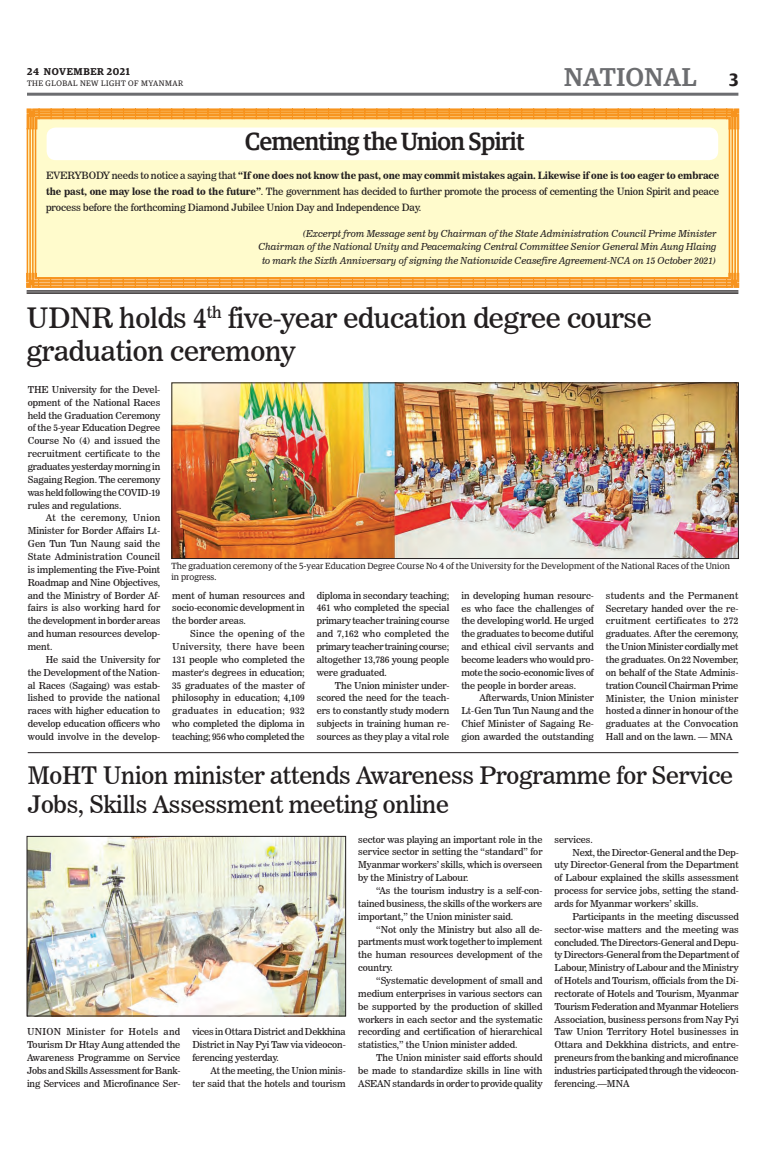
<style>
.page{position:relative;width:773px;height:1152px;background:#fff}
.page>*{position:absolute;margin:0;border:0;box-sizing:border-box;transform-origin:0 0}
.t1{font:28px/33.6px "News 706 BT Roman C";letter-spacing:-.01em;color:#231f20}
.t2{font:500 26px "Guardian Egyp";color:#6c6d70}
.t3{font:500 25px "Guardian Egyp";letter-spacing:-.02em;color:#231f20;scale:.96 1}
.t4{font:24px/28.8px "News 706 BT Roman C";letter-spacing:-.01em;color:#231f20}
.t5{font:10px/16px "News 706 BT Roman C";letter-spacing:-.01em;color:#231f20}
.t6{font:10px "News 706 BT Bold C";letter-spacing:-.01em;color:#231f20}
.t7{font:600 10px "Guardian Egyp";letter-spacing:.06em;color:#231f20}
.t8{font:9.5px/12.9px "News 706 BT Roman C";letter-spacing:-.005em;color:#231f20;text-align:justify}
.t9{font:9.5px/13.4px "News 706 BT Italic C";color:#231f20;text-align:right}
.t10{font:9.5px "News 706 BT Roman C";letter-spacing:-.025em;color:#231f20}
.t11{font:9px/10.8px "Guardian Egyp";letter-spacing:.01em;color:#231f20}
.t12{font:8px "Guardian Egyp";letter-spacing:.06em;color:#231f20}
.s1{font-weight:600;font-size:18px;color:#231f20}
.s2{font-family:"News 706 BT Roman C"}
.s3{font-family:"News 706 BT Bold C"}
</style>
<div class="page">
<hr style="left:27px;top:93px;width:711px;height:3px;background:#6c6d70">
<hr style="left:27px;top:291px;width:711px;height:1px;background:#231f20">
<hr style="left:27px;top:292px;width:711px;height:1px;background:#231f20">
<hr style="left:27px;top:293px;width:711px;height:1px;background:#231f20">
<div style="left:27px;top:109px;width:711px;height:168px;background:#fffbcc"></div>
<div style="left:47px;top:128px;width:671px;height:32px;background:#fff;border-radius:9px"></div>
<svg style="left:27px;top:109px;width:711px;height:20px"></svg>
<svg style="left:27px;top:273px;width:711px;height:14px"></svg>
<hr style="left:35px;top:128px;width:1px;height:149px;background:#f7931d">
<hr style="left:32px;top:128px;width:2px;height:149px;background:#f7931d">
<hr style="left:29px;top:128px;width:2px;height:149px;background:#f7931d">
<hr style="left:27px;top:128px;width:1px;height:149px;background:#f7931d">
<hr style="left:737px;top:129px;width:1px;height:147px;background:#f7931d">
<hr style="left:734px;top:129px;width:2px;height:147px;background:#f7931d">
<hr style="left:731px;top:129px;width:2px;height:147px;background:#f7931d">
<hr style="left:728px;top:129px;width:2px;height:147px;background:#f7931d">
<img style="left:29px;top:838px;width:315px;height:176px">
<div style="left:27px;top:836px;width:319px;height:180px;border:1px solid #231f20"></div>
<img style="left:174px;top:385px;width:562px;height:172px">
<div style="left:172px;top:383px;width:566px;height:176px;border:1px solid #231f20"></div>
<hr style="left:28px;top:752px;width:710px;height:1px;background:#231f20">
<p class="t7" style="left:27px;top:64px;width:104px">24 NOVEMBER 2021</p>
<p class="t12" style="left:27px;top:78px;width:158px">THE GLOBAL NEW LIGHT OF MYANMAR</p>
<h2 class="t2" style="left:564px;top:59px;width:176px">NATIONAL <span class="s1">3</span></h2>
<h3 class="t3" style="left:245px;top:123px;width:292px">Cementing the Union Spirit</h3>
<p class="t6" style="left:46px;top:169px;width:674px"><span class="s2">EVERYBODY needs to notice a saying that</span> “If one does not know the past, one may commit mistakes again. Likewise if one is too eager to embrace</p>
<p class="t5" style="left:46px;top:183px;width:674px"><span class="s3">the past, one may lose the road to the future”</span>. The government has decided to further promote the process of cementing the Union Spirit and peace process before the forthcoming Diamond Jubilee Union Day and Independence Day.</p>
<p class="t9" style="left:258px;top:227px;width:459px">(Excerpt from Message sent by Chairman of the State Administration Council Prime Minister<br>Chairman of the National Unity and Peacemaking Central Committee Senior General Min Aung Hlaing to mark the Sixth Anniversary of signing the Nationwide Ceasefire Agreement-NCA on 15 October 2021)</p>
<h1 class="t1" style="left:27px;top:301px;width:626px">UDNR holds 4<sup>th</sup> five-year education degree course graduation ceremony</h1>
<p class="t8" style="left:28px;top:383px;width:134px">THE University for the Devel&shy;opment of the National Races held the Graduation Ceremony of the 5-year Education Degree Course No (4) and issued the recruitment certificate to the graduates yesterday morning in Sagaing Region. The ceremony was held following the COVID-19 rules and regulations.</p>
<p class="t8" style="left:28px;top:512px;width:134px;text-indent:18px">At the ceremony, Union Minister for Border Affairs Lt-Gen Tun Tun Naung said the State Administration Council is implementing the Five-Point Roadmap and Nine Objectives, and the Ministry of Border Af&shy;fairs is also working hard for the development in border areas and human resources develop&shy;ment.</p>
<p class="t8" style="left:28px;top:653px;width:134px;text-indent:18px">He said the University for the Development of the Nation&shy;al Races (Sagaing) was estab&shy;lished to provide the national races with higher education to develop education officers who would involve in the develop-</p>
<p class="t11" style="left:171px;top:560px;width:560px">The graduation ceremony of the 5-year Education Degree Course No 4 of the University for the Development of the National Races of the Union in progress.</p>
<p class="t8" style="left:172px;top:589px;width:134px">ment of human resources and socio-economic development in the border areas.</p>
<p class="t8" style="left:172px;top:627px;width:134px;text-indent:18px">Since the opening of the University, there have been 131 people who completed the master's degrees in education; 35 graduates of the master of philosophy in education; 4,109 graduates in education; 932 who completed the diploma in teaching; 956 who completed the</p>
<p class="t8" style="left:317px;top:589px;width:134px">diploma in secondary teaching; 461 who completed the special primary teacher training course and 7,162 who completed the primary teacher training course; altogether 13,786 young people were graduated.</p>
<p class="t8" style="left:317px;top:679px;width:134px;text-indent:18px">The Union minister under&shy;scored the need for the teach&shy;ers to constantly study modern subjects in training human re&shy;sources as they play a vital role</p>
<p class="t8" style="left:461px;top:589px;width:134px">in developing human resourc&shy;es who face the challenges of the developing world. He urged the graduates to become dutiful and ethical civil servants and become leaders who would pro&shy;mote the socio-economic lives of the people in border areas.</p>
<p class="t8" style="left:461px;top:692px;width:134px;text-indent:18px">Afterwards, Union Minister Lt-Gen Tun Tun Naung and the Chief Minister of Sagaing Re&shy;gion awarded the outstanding</p>
<p class="t8" style="left:606px;top:589px;width:134px">students and the Permanent Secretary handed over the re&shy;cruitment certificates to 272 graduates. After the ceremony, the Union Minister cordially met the graduates. On 22 November, on behalf of the State Adminis&shy;tration Council Chairman Prime Minister, the Union minister hosted a dinner in honour of the graduates at the Convocation Hall and on the lawn. — MNA</p>
<h3 class="t4" style="left:28px;top:761px;width:706px">MoHT Union minister attends Awareness Programme for Service<br>Jobs, Skills Assessment meeting online</h3>
<p class="t8" style="left:27px;top:1025px;width:155px">UNION Minister for Hotels and Tourism Dr Htay Aung attended the Awareness Programme on Service Jobs and Skills Assessment for Bank&shy;ing Services and Microfinance Ser-</p>
<p class="t8" style="left:192px;top:1025px;width:155px">vices in Ottara District and Dekkhina District in Nay Pyi Taw via videocon&shy;ferencing yesterday.</p>
<p class="t8" style="left:192px;top:1064px;width:155px;text-align:right">At the meeting, the Union minis-<br>ter said that the hotels and tourism</p>
<p class="t8" style="left:358px;top:833px;width:186px">sector was playing an important role in the service sector in setting the “standard” for Myanmar workers’ skills, which is overseen by the Ministry of Labour.</p>
<p class="t8" style="left:358px;top:884px;width:186px;text-indent:18px">“As the tourism industry is a self-con&shy;tained business, the skills of the workers are important,” the Union minister said.</p>
<p class="t8" style="left:358px;top:923px;width:186px;text-indent:18px">“Not only the Ministry but also all de&shy;partments must work together to implement the human resources development of the country.</p>
<p class="t8" style="left:358px;top:974px;width:186px;text-indent:18px">“Systematic development of small and medium enterprises in various sectors can be supported by the production of skilled workers in each sector and the systematic recording and certification of hierarchical statistics,” the Union minister added.</p>
<p class="t8" style="left:358px;top:1051px;width:186px;text-indent:18px">The Union minister said efforts should be made to standardize skills in line with ASEAN standards in order to provide quality</p>
<p class="t8" style="left:554px;top:833px;width:40px">services.</p>
<p class="t8" style="left:572px;top:846px;width:168px">Next, the Director-General and the Dep-</p>
<p class="t8" style="left:554px;top:858px;width:186px">uty Director-General from the Department</p>
<p class="t8" style="left:554px;top:871px;width:186px">of Labour explained the skills assessment</p>
<p class="t8" style="left:554px;top:884px;width:186px">process for service jobs, setting the stand-</p>
<p class="t8" style="left:554px;top:897px;width:145px">ards for Myanmar workers’ skills.</p>
<p class="t8" style="left:572px;top:910px;width:168px">Participants in the meeting discussed</p>
<p class="t8" style="left:554px;top:923px;width:186px">sector-wise matters and the meeting was</p>
<p class="t10" style="left:554px;top:936px;width:186px">concluded. The Directors-General and Depu-</p>
<p class="t8" style="left:554px;top:948px;width:186px">ty Directors-General from the Department of</p>
<p class="t8" style="left:554px;top:961px;width:186px">Labour, Ministry of Labour and the Ministry</p>
<p class="t8" style="left:554px;top:974px;width:186px">of Hotels and Tourism, officials from the Di-</p>
<p class="t8" style="left:554px;top:987px;width:186px">rectorate of Hotels and Tourism, Myanmar</p>
<p class="t8" style="left:554px;top:1000px;width:186px">Tourism Federation and Myanmar Hoteliers</p>
<p class="t8" style="left:554px;top:1013px;width:186px">Association, business persons from Nay Pyi</p>
<p class="t8" style="left:554px;top:1026px;width:186px">Taw Union Territory Hotel businesses in</p>
<p class="t8" style="left:554px;top:1038px;width:186px">Ottara and Dekkhina districts, and entre-</p>
<p class="t8" style="left:554px;top:1051px;width:186px">preneurs from the banking and microfinance</p>
<p class="t10" style="left:554px;top:1065px;width:186px">industries participated through the videocon-</p>
<p class="t8" style="left:554px;top:1077px;width:77px">ferencing.—MNA</p>
</div>
